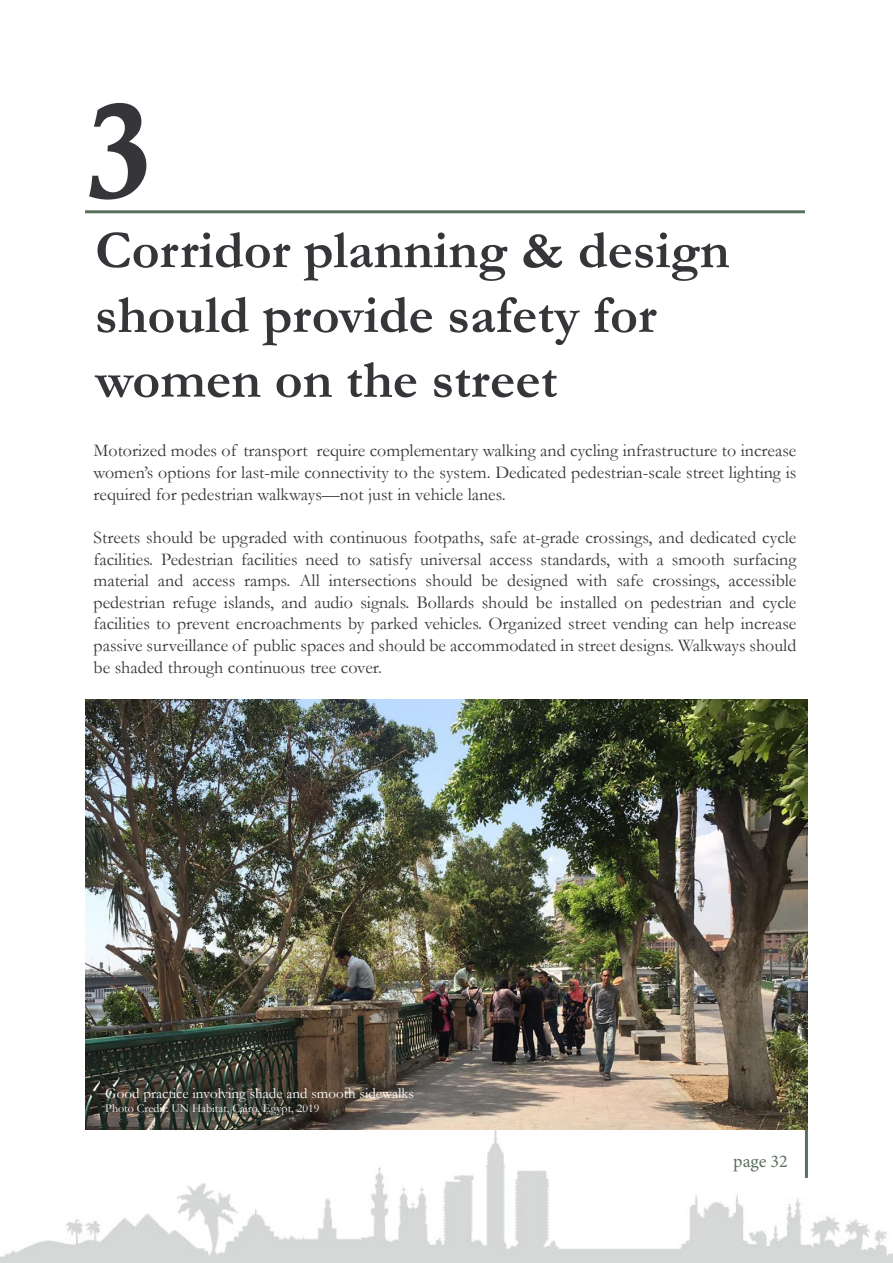
<style>
.page{position:relative;width:893px;height:1263px;background:#fff}
.page>*{position:absolute;margin:0;border:0;box-sizing:border-box;transform-origin:0 0}
.t1{font:135px "Calis MT Bol";color:#363539}
.t2{font:700 54px/64.8px "Garamond";color:#363539}
.t3{font:18px/21.6px "Garamond";color:#363539;text-align:justify}
.t4{font:18px "Minion Pro";color:#59705d}
.t5{font:15px "Garamond";color:#fff}
.t6{font:12px "Garamond";color:#fff}
</style>
<div class="page">
<img style="left:0;top:1129px;width:893px;height:134px">
<hr style="left:805px;top:1129px;width:3px;height:49px;background:#59705d">
<img style="left:85px;top:699px;width:723px;height:430px">
<hr style="left:85px;top:210px;width:720px;height:3px;background:#59705d">
<p class="t1" style="left:85px;top:74px;width:70px">3</p>
<p class="t2" style="left:95px;top:218px;width:636px">Corridor planning &amp; design should provide safety for women on the street</p>
<p class="t3" style="left:94px;top:440px;width:704px">Motorized modes of transport require complementary walking and cycling infrastructure to increase women’s options for last-mile connectivity to the system. Dedicated pedestrian-scale street lighting is required for pedestrian walkways—not just in vehicle lanes.</p>
<p class="t3" style="left:94px;top:526px;width:704px">Streets should be upgraded with continuous footpaths, safe at-grade crossings, and dedicated cycle facilities. Pedestrian facilities need to satisfy universal access standards, with a smooth surfacing material and access ramps. All intersections should be designed with safe crossings, accessible pedestrian refuge islands, and audio signals. Bollards should be installed on pedestrian and cycle facilities to prevent encroachments by parked vehicles. Organized street vending can help increase passive surveillance of public spaces and should be accommodated in street designs. Walkways should be shaded through continuous tree cover.</p>
<p class="t5" style="left:105px;top:1084px;width:310px">Good practice involving shade and smooth sidewalks</p>
<p class="t6" style="left:105px;top:1100px;width:216px">Photo Credit: UN Habitat, Cairo, Egypt, 2019</p>
<p class="t4" style="left:733px;top:1149px;width:56px">page 32</p>
</div>
